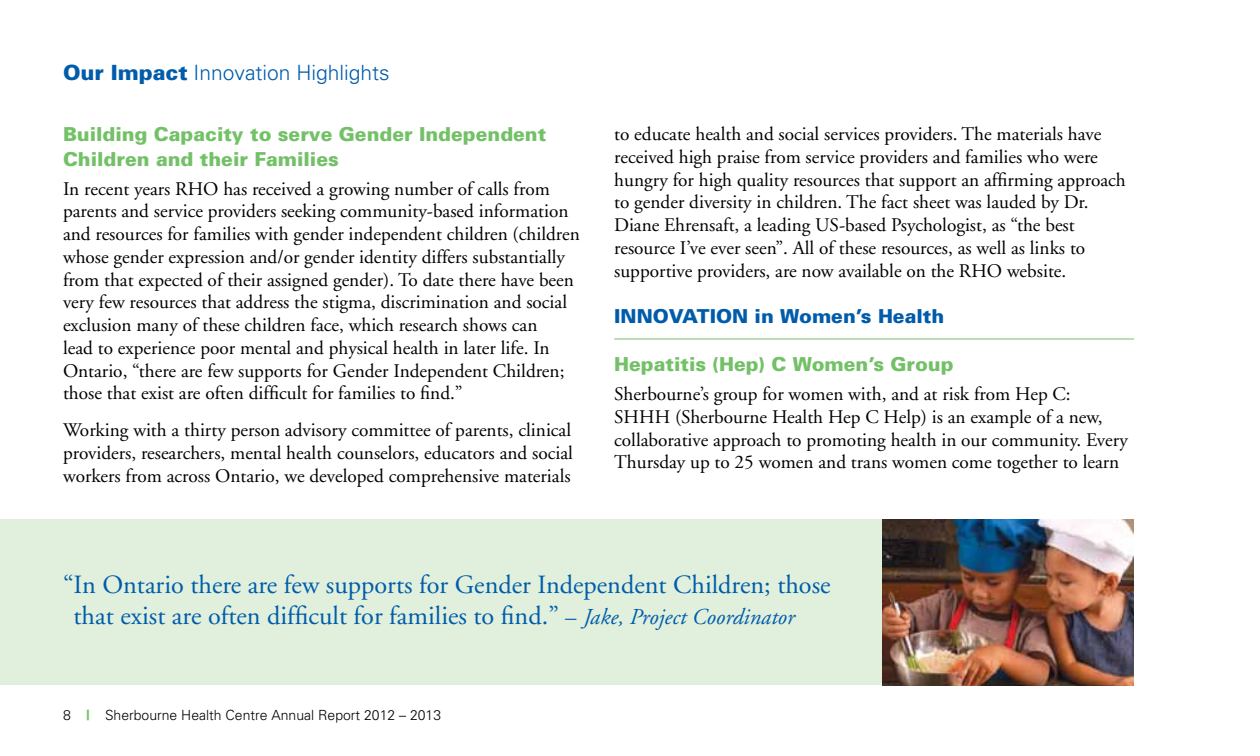
<style>
.page{position:relative;width:1260px;height:756px;background:#fff}
.page>*{position:absolute;margin:0;border:0;box-sizing:border-box;transform-origin:0 0}
.t1{font:26.25px/31.5px "Adobe Garamond";color:#005cab}
.t2{font:300 21px "Univers";color:#005cab}
.t3{font:19.25px/22.8px "Adobe Garamond";color:#000}
.t4{font:900 19.25px/24.5px "Univers";color:#73c167}
.t5{font:900 19.25px "Univers";color:#005cab}
.t6{font:300 14px "Univers";color:#000}
.s1{font-weight:900}
.s2{font-size:22.75px}
.s3{font-style:italic;font-size:22.75px}
.s4{font-weight:900;color:#73c167}
</style>
<div class="page">
<hr style="left:614px;top:339px;width:520px;height:1px;background:#73c167">
<div style="left:0;top:520px;width:1129px;height:165px;background:#e0f0dc"></div>
<img style="left:882px;top:520px;width:252px;height:165px">
<p class="t2" style="left:63px;top:60px;width:328px"><span class="s1">Our Impact</span> Innovation Highlights</p>
<p class="t4" style="left:63px;top:122px;width:485px">Building Capacity to serve Gender Independent<br>Children and their Families</p>
<p class="t3" style="left:63px;top:178px;width:518px">In recent years RHO has received a growing number of calls from parents and service providers seeking community-based information and resources for families with gender independent children (children whose gender expression and/or gender identity differs substantially from that expected of their assigned gender). To date there have been very few resources that address the stigma, discrimination and social exclusion many of these children face, which research shows can<br>lead to experience poor mental and physical health in later life. In Ontario, “there are few supports for Gender Independent Children; those that exist are often difficult for families to find.”</p>
<p class="t3" style="left:63px;top:419px;width:511px;text-align:justify">Working with a thirty person advisory committee of parents, clinical providers, researchers, mental health counselors, educators and social workers from across Ontario, we developed comprehensive materials</p>
<p class="t3" style="left:614px;top:123px;width:513px">to educate health and social services providers. The materials have received high praise from service providers and families who were hungry for high quality resources that support an affirming approach to gender diversity in children. The fact sheet was lauded by Dr.<br>Diane Ehrensaft, a leading US-based Psychologist, as “the best resource I’ve ever seen”. All of these resources, as well as links to supportive providers, are now available on the RHO website.</p>
<p class="t5" style="left:614px;top:304px;width:22px">Innovation</p>
<p class="t5" style="left:755px;top:304px;width:191px">in Women’s Health</p>
<p class="t4" style="left:614px;top:351px;width:341px">Hepatitis (Hep) C Women’s Group</p>
<p class="t3" style="left:614px;top:383px;width:515px">Sherbourne’s group for women with, and at risk from Hep C:<br>SHHH (Sherbourne Health Hep C Help) is an example of a new, collaborative approach to promoting health in our community. Every Thursday up to 25 women and trans women come together to learn</p>
<h1 class="t1" style="left:74px;top:569px;width:758px;text-indent:-11px">“In Ontario there are few supports for Gender Independent Children; those that exist are often difficult for families to find.” <span class="s2">–</span> <span class="s3">Jake, Project Coordinator</span></h1>
<p class="t6" style="left:63px;top:707px;width:380px">8 <span class="s4">|</span> Sherbourne Health Centre Annual Report 2012 – 2013</p>
</div>
